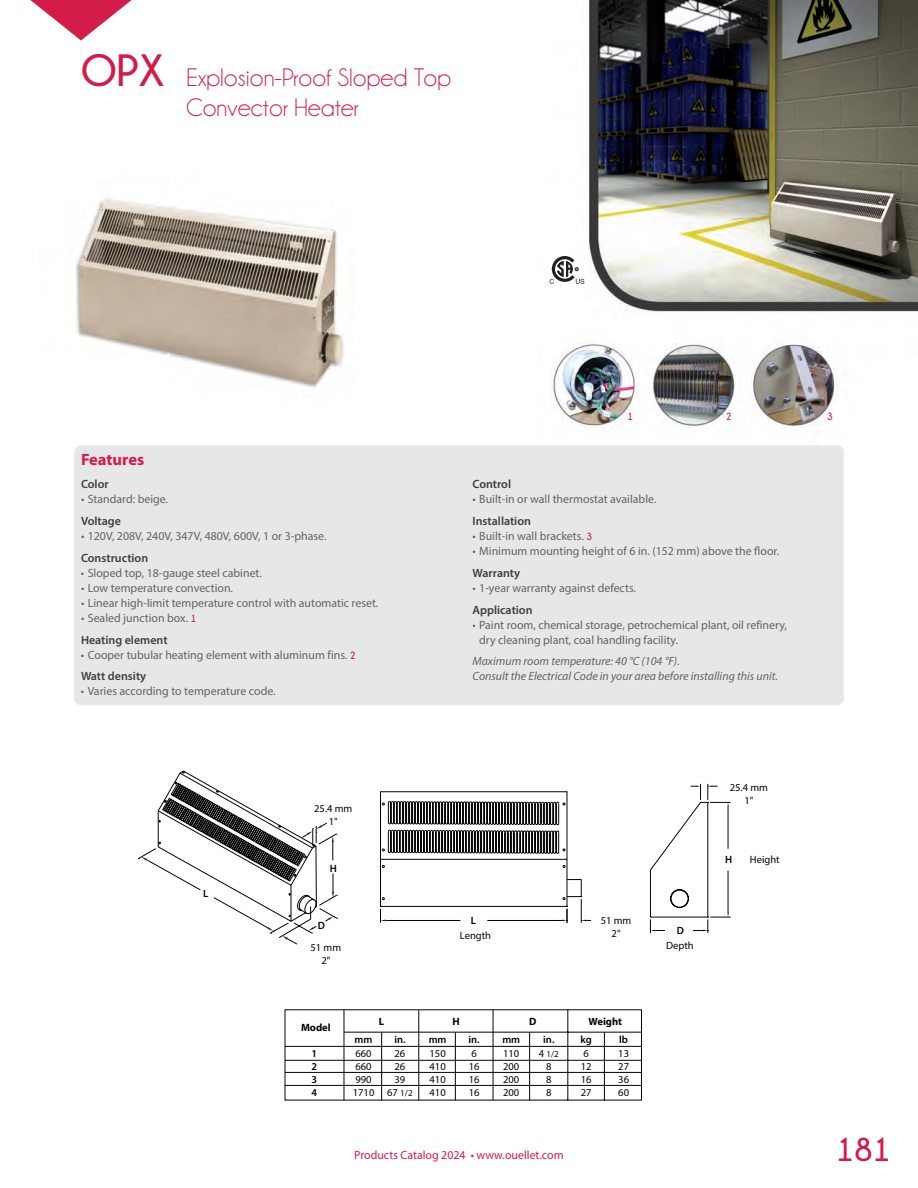
<style>
.page{position:relative;width:918px;height:1188px;background:#fff}
.page>*{position:absolute;margin:0;border:0;box-sizing:border-box;transform-origin:0 0}
.t1{font:700 45px "Champagne&Limousines";color:#d31c49}
.t2{font:700 33px "Champagne&Limousines";color:#d31c49}
.t3{font:25.5px/30.6px "Champagne&Limousines";color:#d31c49}
.t4{font:700 16.5px "Myriad Pro";color:#d31c49}
.t5{font:12px/21.8px "Myriad Pro";color:#636366}
.t6{font:italic 12px/15px "Myriad Pro";color:#636366}
.t7{font:600 12px "Myriad Pro";color:#3e3e3f}
.t8{font:12px "Myriad Pro";color:#d31c49}
.t9{font:10.5px/13px "Myriad Pro";color:#040503;text-align:justify}
.t10{font:600 10.5px/13px "Myriad Pro";color:#040503;text-align:justify}
.t11{font:700 10.5px "Myriad Pro";color:#040503}
.t12{font:700 10.5px "Champagne&Limousines";color:#d31c49}
.t13{font:9px "Myriad Pro";color:#040503}
.s1{font-family:"Champagne&Limousines";font-weight:700;font-size:10.5px;color:#d31c49}
.s2{font-weight:600;color:#3e3e3f}
.s3{font-size:10.5px}
</style>
<div class="page">
<img style="left:76px;top:0;width:842px;height:446px">
<div style="left:74px;top:446px;width:770px;height:259px;background:#e6e7e9;border-radius:7px"></div>
<svg style="left:30px;top:0;width:102px;height:40px"></svg>
<svg style="left:138px;top:771px;width:200px;height:174px"></svg>
<svg style="left:380px;top:784px;width:351px;height:149px"></svg>
<svg style="left:285px;top:1009px;width:357px;height:91px"></svg>
<svg style="left:550px;top:256px;width:34px;height:28px"></svg>
<h1 class="t1" style="left:81px;top:45px;width:85px">OPX</h1>
<h3 class="t3" style="left:186px;top:62px;width:267px">Explosion-Proof Sloped Top<br>Convector Heater</h3>
<h3 class="t4" style="left:81px;top:450px;width:65px">Features</h3>
<p class="t7" style="left:81px;top:477px;width:29px">Color</p>
<p class="t5" style="left:81px;top:488px;width:89px">• Standard: beige.</p>
<p class="t7" style="left:81px;top:513px;width:41px">Voltage</p>
<p class="t5" style="left:81px;top:525px;width:247px">• 120V, 208V, 240V, 347V, 480V, 600V, 1 or 3-phase.</p>
<p class="t7" style="left:81px;top:550px;width:69px">Construction</p>
<p class="t5" style="left:81px;top:562px;width:183px">• Sloped top, 18-gauge steel cabinet.</p>
<p class="t5" style="left:81px;top:577px;width:154px">• Low temperature convection.</p>
<p class="t5" style="left:81px;top:592px;width:299px">• Linear high-limit temperature control with automatic reset.</p>
<p class="t5" style="left:81px;top:607px;width:117px">• Sealed junction box. <span class="s1">1<br></span><span class="s2">Heating element</span></p>
<p class="t5" style="left:81px;top:643px;width:276px">• Cooper tubular heating element with aluminum fins. <span class="s1">2<br></span><span class="s2">Watt density</span></p>
<p class="t5" style="left:81px;top:680px;width:196px">• Varies according to temperature code.</p>
<p class="t9" style="left:314px;top:801px;width:40px;text-align:center">25.4 mm<br>1"</p>
<p class="t10" style="left:203px;top:887px;width:7px">L</p>
<p class="t10" style="left:330px;top:861px;width:9px">H</p>
<p class="t10" style="left:318px;top:919px;width:9px">D</p>
<p class="t9" style="left:311px;top:941px;width:32px;text-align:center">51 mm<br>2"</p>
<p class="t12" style="left:627px;top:411px;width:7px">1</p>
<p class="t12" style="left:726px;top:411px;width:7px">2</p>
<p class="t12" style="left:827px;top:411px;width:7px">3</p>
<p class="t7" style="left:472px;top:477px;width:40px">Control</p>
<p class="t5" style="left:473px;top:488px;width:185px">• Built-in or wall thermostat available.</p>
<p class="t7" style="left:472px;top:513px;width:60px">Installation</p>
<p class="t5" style="left:472px;top:525px;width:121px">• Built-in wall brackets. <span class="s1">3</span></p>
<p class="t5" style="left:472px;top:540px;width:308px">• Minimum mounting height of 6 in. (152 mm) above the floor.</p>
<p class="t7" style="left:472px;top:565px;width:49px">Warranty</p>
<p class="t5" style="left:473px;top:577px;width:165px">• 1-year warranty against defects.</p>
<p class="t7" style="left:472px;top:602px;width:62px">Application</p>
<p class="t5" style="left:479px;top:617px;width:309px;line-height:15px;text-indent:-7px">• Paint room, chemical storage, petrochemical plant, oil refinery, dry cleaning plant, coal handling facility.</p>
<p class="t6" style="left:472px;top:654px;width:307px">Maximum room temperature: 40 °C (104 °F).<br>Consult the Electrical Code in your area before installing this unit.</p>
<p class="t9" style="left:730px;top:781px;width:40px;text-align:center">25.4 mm<br>1"</p>
<p class="t10" style="left:471px;top:914px;width:7px">L</p>
<p class="t9" style="left:460px;top:928px;width:33px">Length</p>
<p class="t9" style="left:601px;top:914px;width:32px;text-align:center">51 mm<br>2"</p>
<p class="t10" style="left:677px;top:924px;width:9px">D</p>
<p class="t9" style="left:666px;top:939px;width:29px">Depth</p>
<p class="t10" style="left:725px;top:852px;width:9px">H</p>
<p class="t9" style="left:750px;top:853px;width:31px">Height</p>
<p class="t11" style="left:301px;top:1021px;width:31px">Model</p>
<p class="t10" style="left:312px;top:1046px;width:7px">1<br>2<br>3<br>4</p>
<p class="t11" style="left:379px;top:1015px;width:7px">L</p>
<p class="t10" style="left:355px;top:1033px;width:19px">mm</p>
<p class="t9" style="left:353px;top:1046px;width:23px;text-align:left">660<br>660<br>990<br>1710</p>
<p class="t10" style="left:394px;top:1033px;width:13px">in.</p>
<p class="t9" style="left:395px;top:1046px;width:12px">26<br>26<br>39</p>
<p class="t13" style="left:387px;top:1087px;width:27px"><span class="s3">67</span> 1/2</p>
<p class="t11" style="left:453px;top:1015px;width:9px">H</p>
<p class="t11" style="left:529px;top:1015px;width:9px">D</p>
<p class="t10" style="left:429px;top:1033px;width:19px">mm</p>
<p class="t9" style="left:430px;top:1046px;width:18px">150<br>410<br>410<br>410</p>
<p class="t10" style="left:468px;top:1033px;width:13px">in.</p>
<p class="t9" style="left:469px;top:1046px;width:12px;text-align:left">6<br>16<br>16<br>16</p>
<p class="t10" style="left:502px;top:1033px;width:19px">mm</p>
<p class="t9" style="left:503px;top:1046px;width:18px">110<br>200<br>200<br>200</p>
<p class="t10" style="left:543px;top:1033px;width:13px">in.</p>
<p class="t13" style="left:539px;top:1048px;width:22px"><span class="s3">4</span> 1/2</p>
<p class="t9" style="left:546px;top:1059px;width:7px">8<br>8<br>8</p>
<p class="t11" style="left:589px;top:1015px;width:35px">Weight</p>
<p class="t10" style="left:580px;top:1033px;width:13px">kg</p>
<p class="t9" style="left:581px;top:1046px;width:12px;text-align:left">6<br>12<br>16<br>27</p>
<p class="t10" style="left:619px;top:1033px;width:10px">lb</p>
<p class="t9" style="left:618px;top:1046px;width:12px">13<br>27<br>36<br>60</p>
<p class="t8" style="left:354px;top:1147px;width:211px">Products Catalog 2024 • www.ouellet.com</p>
<h2 class="t2" style="left:836px;top:1131px;width:56px">181</h2>
</div>
